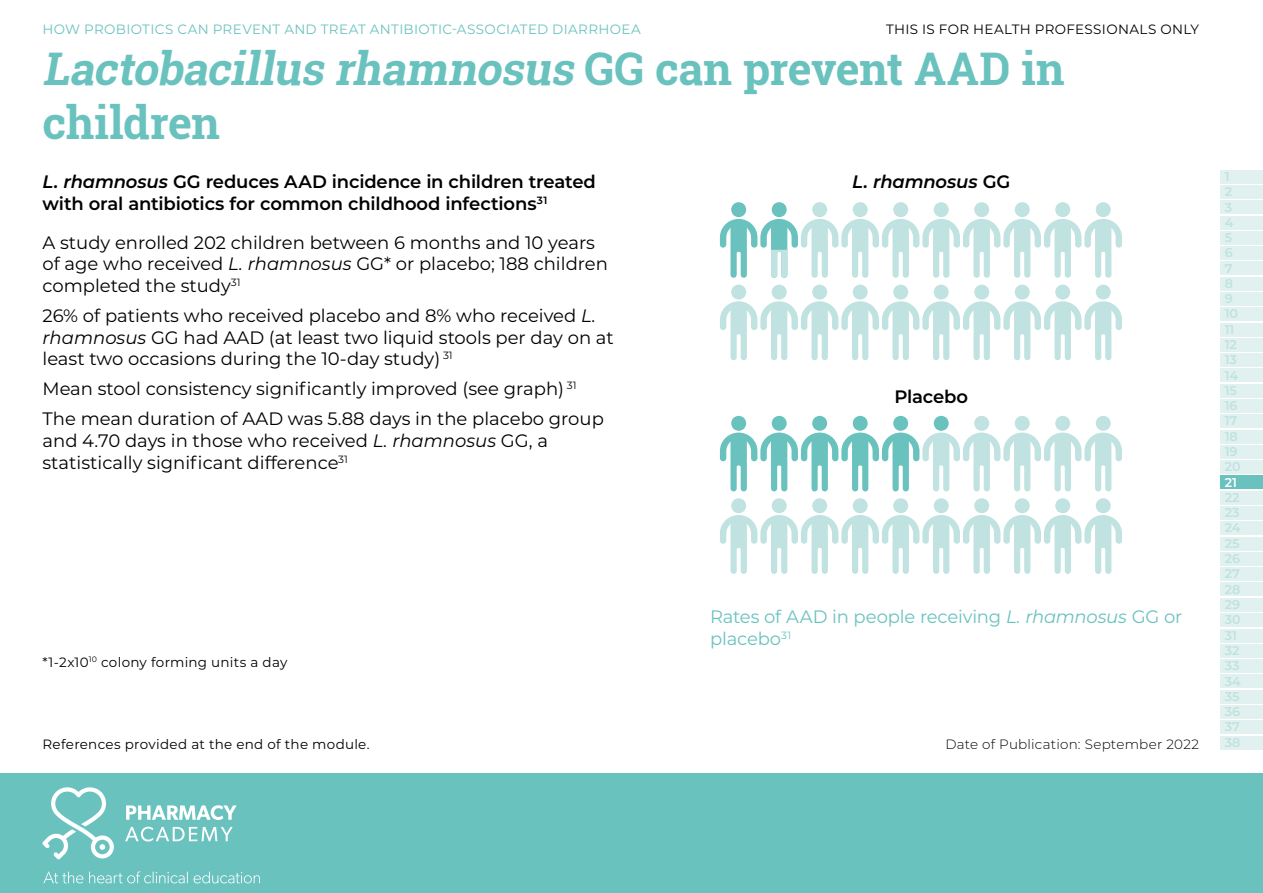
<style>
.page{position:relative;width:1263px;height:893px;background:#fff}
.page>*{position:absolute;margin:0;border:0;box-sizing:border-box;transform-origin:0 0}
.t1{font:700 45px/54px "Roboto Slab";letter-spacing:-.01em;color:#6ac2bf}
.t2{font:18px/21.6px "Montserrat";color:#000}
.t3{font:600 18px/22.5px "Montserrat";letter-spacing:-.01em;color:#000}
.t4{font:18px/21.6px "Montserrat";letter-spacing:-.01em;color:#6ac2bf}
.t5{font:italic 600 18px "Montserrat";letter-spacing:-.01em;color:#000}
.t6{font:13.5px "Montserrat";letter-spacing:.02em;color:#000}
.t7{font:13.5px "Montserrat";letter-spacing:.025em;color:#6ac2bf}
.t8{font:300 13.5px "Montserrat";letter-spacing:.02em;color:#000}
.t9{font:600 12.75px/15.3px "Montserrat";color:#c0e2e0}
.t10{font:600 12.75px/15.3px "Montserrat";letter-spacing:.15em;color:#c0e2e0}
.t11{font:600 12.75px "Montserrat";color:#fff}
.s1{font-style:italic}
.s2{font-style:normal}
</style>
<div class="page">
<div style="left:1220px;top:629px;width:43px;height:13px;background:#e1f1f0"></div>
<div style="left:1220px;top:644px;width:43px;height:13px;background:#e1f1f0"></div>
<div style="left:1220px;top:659px;width:43px;height:14px;background:#e1f1f0"></div>
<div style="left:1220px;top:675px;width:43px;height:13px;background:#e1f1f0"></div>
<div style="left:1220px;top:690px;width:43px;height:13px;background:#e1f1f0"></div>
<div style="left:1220px;top:705px;width:43px;height:14px;background:#e1f1f0"></div>
<div style="left:1220px;top:721px;width:43px;height:13px;background:#e1f1f0"></div>
<div style="left:1220px;top:736px;width:43px;height:13px;background:#e1f1f0"></div>
<div style="left:0;top:774px;width:1263px;height:119px;background:#6ac2bf"></div>
<div style="left:1220px;top:170px;width:43px;height:13px;background:#e1f1f0"></div>
<div style="left:1220px;top:185px;width:43px;height:14px;background:#e1f1f0"></div>
<div style="left:1220px;top:201px;width:43px;height:13px;background:#e1f1f0"></div>
<div style="left:1220px;top:216px;width:43px;height:13px;background:#e1f1f0"></div>
<div style="left:1220px;top:231px;width:43px;height:14px;background:#e1f1f0"></div>
<div style="left:1220px;top:246px;width:43px;height:14px;background:#e1f1f0"></div>
<div style="left:1220px;top:262px;width:43px;height:13px;background:#e1f1f0"></div>
<div style="left:1220px;top:277px;width:43px;height:13px;background:#e1f1f0"></div>
<div style="left:1220px;top:292px;width:43px;height:14px;background:#e1f1f0"></div>
<div style="left:1220px;top:308px;width:43px;height:13px;background:#e1f1f0"></div>
<div style="left:1220px;top:323px;width:43px;height:13px;background:#e1f1f0"></div>
<div style="left:1220px;top:338px;width:43px;height:14px;background:#e1f1f0"></div>
<div style="left:1220px;top:353px;width:43px;height:14px;background:#e1f1f0"></div>
<div style="left:1220px;top:369px;width:43px;height:13px;background:#e1f1f0"></div>
<div style="left:1220px;top:384px;width:43px;height:13px;background:#e1f1f0"></div>
<div style="left:1220px;top:399px;width:43px;height:14px;background:#e1f1f0"></div>
<div style="left:1220px;top:415px;width:43px;height:13px;background:#e1f1f0"></div>
<div style="left:1220px;top:430px;width:43px;height:13px;background:#e1f1f0"></div>
<div style="left:1220px;top:445px;width:43px;height:14px;background:#e1f1f0"></div>
<div style="left:1220px;top:460px;width:43px;height:14px;background:#e1f1f0"></div>
<div style="left:1220px;top:476px;width:43px;height:13px;background:#6ac2bf"></div>
<div style="left:1220px;top:491px;width:43px;height:13px;background:#e1f1f0"></div>
<div style="left:1220px;top:506px;width:43px;height:14px;background:#e1f1f0"></div>
<div style="left:1220px;top:522px;width:43px;height:13px;background:#e1f1f0"></div>
<div style="left:1220px;top:537px;width:43px;height:13px;background:#e1f1f0"></div>
<div style="left:1220px;top:552px;width:43px;height:14px;background:#e1f1f0"></div>
<div style="left:1220px;top:567px;width:43px;height:14px;background:#e1f1f0"></div>
<div style="left:1220px;top:583px;width:43px;height:13px;background:#e1f1f0"></div>
<div style="left:1220px;top:598px;width:43px;height:13px;background:#e1f1f0"></div>
<div style="left:1220px;top:613px;width:43px;height:14px;background:#e1f1f0"></div>
<svg style="left:720px;top:285px;width:402px;height:75px"></svg>
<svg style="left:720px;top:416px;width:402px;height:75px"></svg>
<svg style="left:720px;top:498px;width:402px;height:76px"></svg>
<svg style="left:720px;top:202px;width:402px;height:76px"></svg>
<svg style="left:43px;top:871px;width:217px;height:12px"></svg>
<svg style="left:43px;top:787px;width:71px;height:72px"></svg>
<svg style="left:125px;top:827px;width:108px;height:14px"></svg>
<svg style="left:126px;top:805px;width:111px;height:15px"></svg>
<p class="t6" style="left:886px;top:20px;width:315px">THIS IS FOR HEALTH PROFESSIONALS ONLY</p>
<h1 class="t1" style="left:43px;top:42px;width:1024px"><span class="s1">Lactobacillus rhamnosus</span> G G c a n p r e v e n t A A D i n children</h1>
<p class="t3" style="left:43px;top:169px;width:555px"><span class="s1">L. rhamnosus</span> GG reduces AAD incidence in children treated with oral antibiotics for common childhood infections<sup>31</sup></p>
<p class="t2" style="left:43px;top:231px;width:567px">A study enrolled 202 children between 6 months and 10 years of age who received <span class="s1">L. rhamnosus</span> GG* or placebo; 188 children completed the study<sup>31</sup></p>
<p class="t2" style="left:43px;top:304px;width:573px">26% of patients who received placebo and 8% who received <span class="s1">L. rhamnosus</span> GG had AAD (at least two liquid stools per day on at least two occasions during the 10-day study) <sup>31</sup></p>
<p class="t2" style="left:43px;top:373px;width:563px;line-height:30.2px">Mean stool consistency significantly improved (see graph) <sup>31<br></sup>The mean duration of AAD was 5.88 days in the placebo group</p>
<p class="t2" style="left:43px;top:429px;width:507px">and 4.70 days in those who received <span class="s1">L. rhamnosus</span> GG, a statistically significant difference<sup>31</sup></p>
<p class="t7" style="left:43px;top:20px;width:600px">HOW PROBIOTICS CAN PREVENT AND TREAT ANTIBIOTIC-ASSOCIATED DIARRHOEA</p>
<p class="t5" style="left:852px;top:168px;width:160px">L. rhamnosus <span class="s2">GG</span></p>
<p class="t3" style="left:894px;top:385px;width:75px">Placebo</p>
<p class="t6" style="left:43px;top:653px;width:246px">*1-2x10<sup>10</sup> colony forming units a day</p>
<p class="t6" style="left:43px;top:735px;width:329px">References provided at the end of the module.</p>
<p class="t4" style="left:710px;top:605px;width:474px">Rates of AAD in people receiving <span class="s1">L. rhamnosus</span> GG or placebo<sup>31</sup></p>
<p class="t8" style="left:945px;top:735px;width:255px">Date of Publication: September 2022</p>
<p class="t9" style="left:1225px;top:168px;width:17px">1<br>2<br>3<br>4<br>5<br>6<br>7<br>8<br>9<br>10<br>11<br>12<br>13<br>14<br>15<br>16<br>17<br>18<br>19<br>20</p>
<p class="t11" style="left:1225px;top:473px;width:14px">21</p>
<p class="t9" style="left:1225px;top:489px;width:18px">22<br>23<br>24<br>25<br>26<br>27<br>28<br>29<br>30</p>
<p class="t10" style="left:1225px;top:627px;width:18px">31<br>32<br>33<br>34<br>35<br>36<br>37<br>38</p>
</div>
